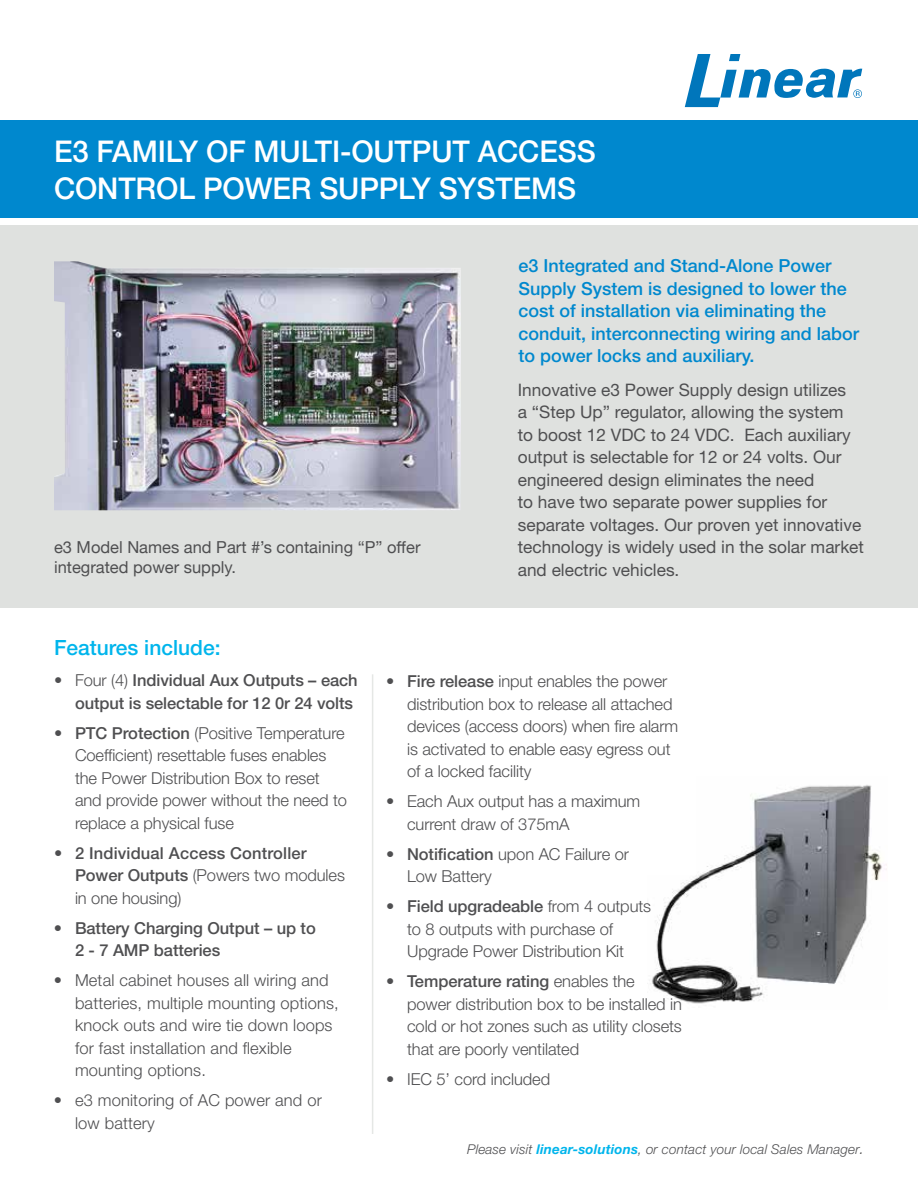
<style>
.page{position:relative;width:918px;height:1188px;background:#fff}
.page>*{position:absolute;margin:0;border:0;box-sizing:border-box;transform-origin:0 0}
.t1{font:500 30px/37.5px "Helvetica Neue LT Pro";letter-spacing:-.005em;color:#fff}
.t2{font:500 21px "Helvetica Neue LT Pro";color:#00b5ec}
.t3{font:500 18px/22.5px "Helvetica Neue LT Pro";color:#0088ce}
.t4{font:17.25px/22.5px "Helvetica Neue LT Pro";color:#4f4f51}
.t5{font:300 16.5px/22.5px "Helvetica Neue LT Pro";letter-spacing:-.005em;color:#4f4f51}
.t6{font:500 16.5px/22.5px "Helvetica Neue LT Pro";letter-spacing:-.005em;color:#4f4f51}
.t7{font:16.5px/19.8px "Helvetica Neue";color:#4f4f51}
.t8{font:italic 300 13.5px "Helvetica Neue LT Pro";letter-spacing:.01em;color:#4f4f51}
.s1{font-weight:300}
.s2{font-weight:500}
.s3{font-weight:700;color:#00b5ec}
.s4{font-size:15px}
</style>
<div class="page">
<div style="left:0;top:225px;width:918px;height:383px;background:#dfe1df"></div>
<div style="left:0;top:121px;width:918px;height:97px;background:#0088ce"></div>
<img style="left:650px;top:785px;width:237px;height:219px">
<img style="left:54px;top:261px;width:407px;height:249px">
<svg style="left:685px;top:54px;width:177px;height:53px"></svg>
<hr style="left:372px;top:674px;width:1px;height:460px;background:#e5e7e5">
<h1 class="t1" style="left:54px;top:132px;width:543px">E3 FAMILY OF MULTI-OUTPUT ACCESS<br>CONTROL POWER SUPPLY SYSTEMS</h1>
<p class="t7" style="left:54px;top:538px;width:368px">e3 Model Names and Part #’s containing “P” offer integrated power supply.</p>
<p class="t2" style="left:54px;top:634px;width:168px">Features include:</p>
<p class="t3" style="left:518px;top:254px;width:342px">e3 Integrated and Stand-Alone Power Supply System is designed to lower the cost of installation via eliminating the conduit, interconnecting wiring and labor to power locks and auxiliary.</p>
<p class="t4" style="left:518px;top:378px;width:348px">Innovative e3 Power Supply design utilizes<br>a “Step Up” regulator, allowing the system<br>to boost 12 VDC to 24 VDC. Each auxiliary output is selectable for 12 or 24 volts. Our engineered design eliminates the need<br>to have two separate power supplies for separate voltages. Our proven yet innovative technology is widely used in the solar market and electric vehicles.</p>
<p class="t6" style="left:54px;top:669px;width:305px;text-align:right"><span class="s1">• Four (4)</span> Individual Aux Outputs – each output is selectable for 12 0r 24 volts</p>
<p class="t5" style="left:75px;top:721px;width:274px;text-indent:-21px">• <span class="s2">PTC Protection</span> (Positive Temperature Coefficient) resettable fuses enables the Power Distribution Box to reset and provide power without the need to replace a physical fuse</p>
<p class="t6" style="left:75px;top:841px;width:271px;text-indent:-21px"><span class="s1">•</span> 2 Individual Access Controller<br>Power Outputs <span class="s1">(Powers two modules in one housing)</span></p>
<p class="t6" style="left:75px;top:916px;width:242px;text-indent:-21px"><span class="s1">•</span> Battery Charging Output – up to<br>2 - 7 AMP batteries</p>
<p class="t5" style="left:75px;top:969px;width:265px;text-indent:-21px">• Metal cabinet houses all wiring and batteries, multiple mounting options, knock outs and wire tie down loops for fast installation and flexible mounting options.</p>
<p class="t5" style="left:75px;top:1089px;width:248px;text-indent:-21px">• e3 monitoring of AC power and or low battery</p>
<p class="t5" style="left:407px;top:670px;width:273px;text-indent:-21px">• <span class="s2">Fire release</span> input enables the power distribution box to release all attached devices (access doors) when fire alarm is activated to enable easy egress out of a locked facility</p>
<p class="t5" style="left:407px;top:790px;width:235px;text-indent:-21px">• Each Aux output has a maximum current draw of 375mA</p>
<p class="t5" style="left:407px;top:842px;width:223px;text-indent:-21px">• <span class="s2">Notification</span> upon AC Failure or<br>Low Battery</p>
<p class="t5" style="left:407px;top:895px;width:246px;text-indent:-21px">• <span class="s2">Field upgradeable</span> from 4 outputs to 8 outputs with purchase of<br>Upgrade Power Distribution Kit</p>
<p class="t5" style="left:407px;top:970px;width:276px;text-indent:-21px">• <span class="s2">Temperature rating</span> enables the power distribution box to be installed in cold or hot zones such as utility closets that are poorly ventilated</p>
<p class="t5" style="left:386px;top:1068px;width:166px">• IEC 5’ cord included</p>
<p class="t8" style="left:467px;top:1141px;width:398px">Please visit <span class="s3">linear-solutions</span>, or contact your local Sales Manager<span class="s4">.</span></p>
</div>
